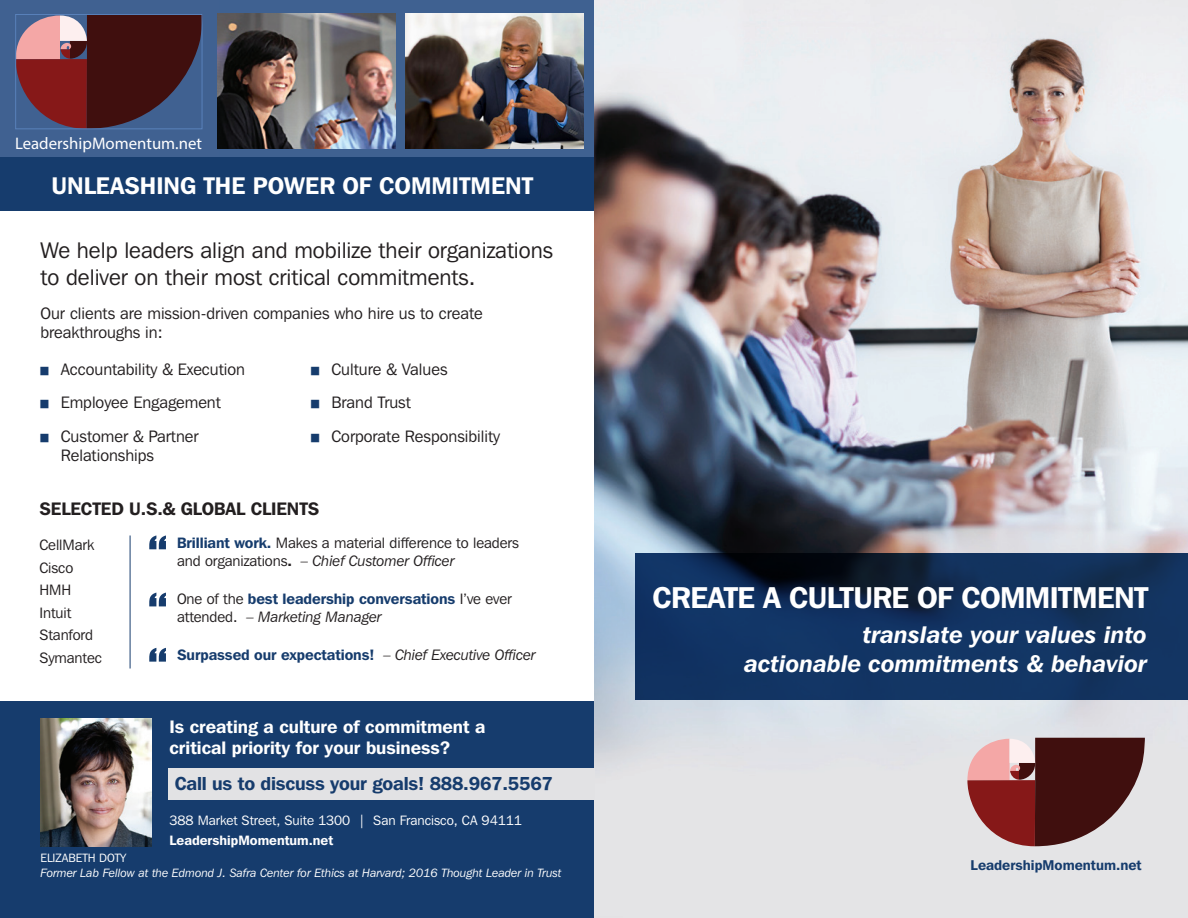
<style>
.page{position:relative;width:1188px;height:918px;background:#fff}
.page>*{position:absolute;margin:0;border:0;box-sizing:border-box;transform-origin:0 0}
.t1{font:600 30px "Franklin Gothic IT Cby BT";letter-spacing:-.02em;color:#fff}
.t2{font:italic 600 24px/28.8px "Franklin Gothic IT Cby BT";color:#fff;text-align:right}
.t3{font:600 24px "Franklin Gothic IT Cby BT";color:#fff}
.t4{font:22.5px/27px "Franklin Gothic IT Cby BT";color:#231f20}
.t5{font:600 18.75px "Franklin Gothic IT Cby BT";letter-spacing:-.01em;color:#163c6d}
.t6{font:600 18px/21.6px "Franklin Gothic IT Cby BT";color:#fff}
.t7{font:600 18px "Franklin Gothic IT Cby BT";letter-spacing:-.005em;color:#231f20}
.t8{font:16.8px "Myriad Pro";color:#fff}
.t9{font:16.5px/19.8px "Franklin Gothic IT Cby BT";color:#231f20}
.t10{font:15px/18px "Franklin Gothic IT Cby BT";letter-spacing:-.005em;color:#231f20}
.t11{font:600 15px/18px "Franklin Gothic IT Cby BT";letter-spacing:-.005em;color:#163c6d}
.t12{font:600 14.1px "Franklin Gothic IT Cby BT";color:#163c6d}
.t13{font:13.5px "Franklin Gothic IT Cby BT";color:#fff}
.t14{font:600 13.5px "Franklin Gothic IT Cby BT";color:#fff}
.t15{font:italic 12px/14.4px "Franklin Gothic IT Cby BT";color:#fff}
.s1{font-family:"Dingthings 3 Normal";font-size:15px;color:#163c6d}
.s2{font-weight:600;color:#163c6d}
.s3{font-weight:600}
.s4{font-style:italic}
.s5{font-weight:400;color:#231f20}
.s6{font-weight:400;font-style:italic;color:#231f20}
.s7{font-style:normal}
</style>
<div class="page">
<div style="left:0;top:0;width:600px;height:158px;background:#3f6191"></div>
<svg style="left:17px;top:16px;width:184px;height:111px"></svg>
<div style="left:15px;top:14px;width:188px;height:115px;border:1px solid #5981ba"></div>
<div style="left:0;top:158px;width:600px;height:53px;background:#163c6d"></div>
<img style="left:217px;top:14px;width:178px;height:134px">
<div style="left:0;top:702px;width:595px;height:216px;background:#163c6d"></div>
<img style="left:594px;top:0;width:594px;height:918px">
<svg style="left:967px;top:738px;width:178px;height:108px"></svg>
<div style="left:168px;top:768px;width:427px;height:31px;background:#e2e2e4"></div>
<img style="left:40px;top:718px;width:112px;height:129px">
<svg style="left:635px;top:554px;width:553px;height:146px;fill:#123462"></svg>
<svg style="left:149px;top:535px;width:17px;height:14px"></svg>
<hr style="left:130px;top:536px;width:1px;height:133px;background:#163c6d">
<svg style="left:149px;top:593px;width:17px;height:13px"></svg>
<svg style="left:149px;top:648px;width:17px;height:14px"></svg>
<img style="left:405px;top:14px;width:179px;height:134px">
<p class="t8" style="left:15px;top:133px;width:189px">LeadershipMomentum.net</p>
<p class="t3" style="left:51px;top:171px;width:483px">UNLEASHING THE POWER OF COMMITMENT</p>
<p class="t4" style="left:40px;top:237px;width:514px">We help leaders align and mobilize their organizations to deliver on their most critical commitments.</p>
<p class="t9" style="left:40px;top:303px;width:444px">Our clients are mission-driven companies who hire us to create breakthroughs in:</p>
<p class="t9" style="left:40px;top:359px;width:206px"><span class="s1">n</span> Accountability &amp; Execution</p>
<p class="t9" style="left:40px;top:392px;width:182px"><span class="s1">n</span> Employee Engagement</p>
<p class="t9" style="left:61px;top:426px;width:139px;text-indent:-20px"><span class="s1">n</span> Customer &amp; Partner<br>Relationships</p>
<p class="t9" style="left:311px;top:359px;width:138px"><span class="s1">n</span> Culture &amp; Values</p>
<p class="t9" style="left:311px;top:392px;width:101px"><span class="s1">n</span> Brand Trust</p>
<p class="t9" style="left:311px;top:426px;width:190px"><span class="s1">n</span> Corporate Responsibility</p>
<p class="t7" style="left:39px;top:497px;width:282px">SELECTED U.S.&amp; GLOBAL CLIENTS</p>
<p class="t10" style="left:39px;top:536px;width:56px">CellMark</p>
<p class="t10" style="left:39px;top:558px;width:35px">Cisco</p>
<p class="t10" style="left:39px;top:581px;width:33px">HMH</p>
<p class="t10" style="left:39px;top:603px;width:33px">Intuit</p>
<p class="t10" style="left:39px;top:626px;width:55px">Stanford</p>
<p class="t10" style="left:39px;top:648px;width:64px">Symantec</p>
<p class="t10" style="left:177px;top:533px;width:343px"><span class="s2">Brilliant work.</span> Makes a material difference to leaders and organizations<span class="s3">.</span> <span class="s4">– Chief Customer Officer</span></p>
<p class="t11" style="left:177px;top:589px;width:336px"><span class="s5">One of the</span> best leadership conversations <span class="s5">I’ve ever attended.</span> <span class="s6">– Marketing Manager</span></p>
<p class="t11" style="left:177px;top:646px;width:360px">Surpassed our expectations! <span class="s6">– Chief Executive Officer</span></p>
<p class="t6" style="left:170px;top:715px;width:317px">Is creating a culture of commitment a critical priority for your business?</p>
<p class="t5" style="left:175px;top:771px;width:380px">Call us to discuss your goals! 888.967.5567</p>
<p class="t13" style="left:170px;top:812px;width:354px">388 Market Street, Suite 1300 | San Francisco, CA 94111</p>
<p class="t14" style="left:170px;top:831px;width:165px">LeadershipMomentum.net</p>
<p class="t15" style="left:40px;top:851px;width:522px"><span class="s7">ELIZABETH DOTY<br></span>Former Lab Fellow at the Edmond J. Safra Center for Ethics at Harvard; 2016 Thought Leader in Trust</p>
<p class="t1" style="left:653px;top:579px;width:498px">CREATE A CULTURE OF COMMITMENT</p>
<p class="t2" style="left:744px;top:620px;width:404px">translate your values into actionable commitments &amp; behavior</p>
<p class="t12" style="left:971px;top:856px;width:173px">LeadershipMomentum.net</p>
</div>
